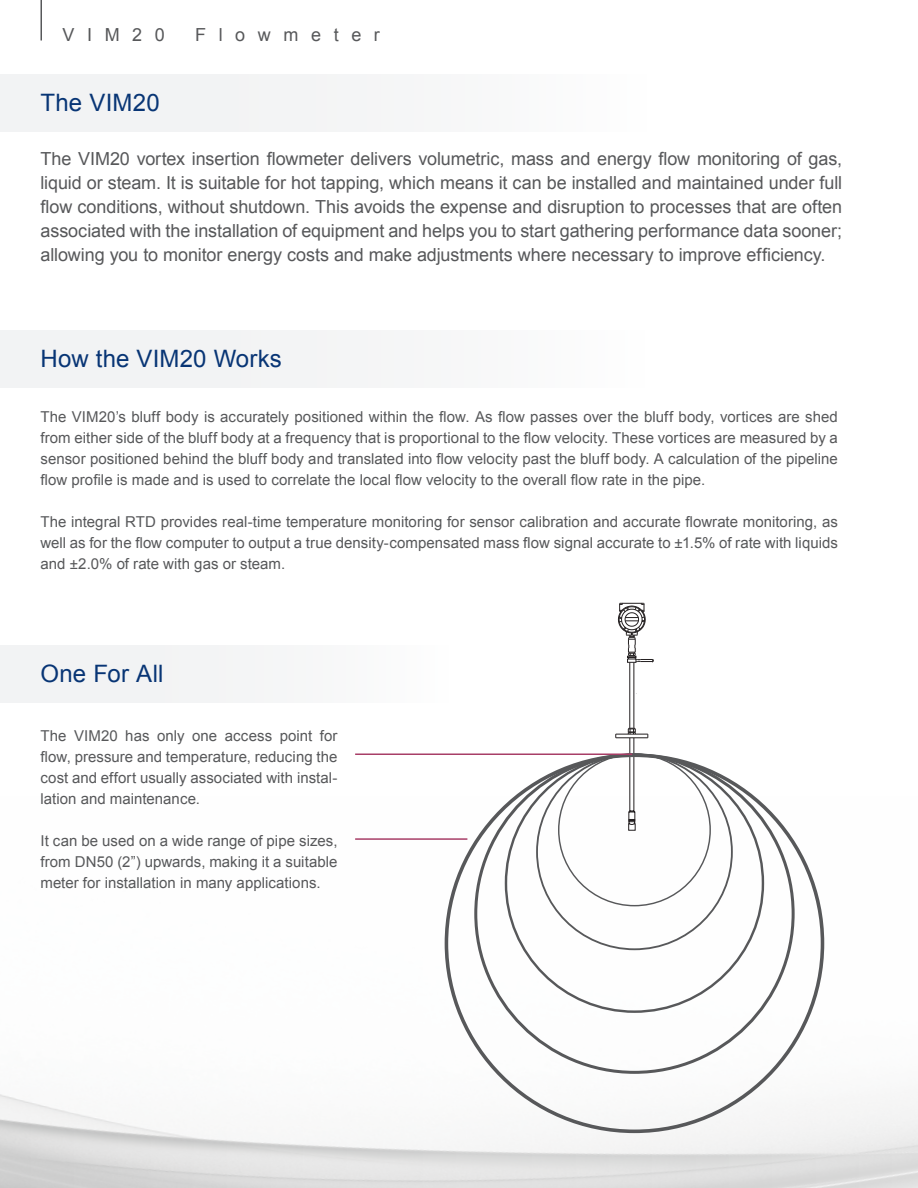
<style>
.page{position:relative;width:918px;height:1188px;background:#fff}
.page>*{position:absolute;margin:0;border:0;box-sizing:border-box;transform-origin:0 0}
.t1{font:24px "Arial";letter-spacing:.01em;color:#083575}
.t2{font:18px/24px "Arial";letter-spacing:-.005em;color:#57585a;text-align:justify}
.t3{font:18px "Arial";letter-spacing:.7em;color:#57585a}
.t4{font:15px/21px "Arial";color:#57585a;text-align:justify}
</style>
<div class="page">
<img style="left:0;top:796px;width:918px;height:392px">
<hr style="left:40px;top:0;width:2px;height:40px;background:#57585a">
<div style="left:0;top:75px;width:842px;height:57px;background:#f2f3f4"></div>
<div style="left:0;top:330px;width:838px;height:57px;background:#f2f3f4"></div>
<div style="left:0;top:645px;width:585px;height:57px;background:#f2f3f4"></div>
<hr style="left:355px;top:838px;width:112px;height:2px;background:#a83e67">
<hr style="left:616px;top:738px;width:32px;height:1px;background:#231f20">
<hr style="left:616px;top:734px;width:32px;height:1px;background:#231f20">
<hr style="left:634px;top:662px;width:1px;height:66px;background:#231f20">
<hr style="left:630px;top:662px;width:1px;height:66px;background:#231f20">
<svg style="left:618px;top:603px;width:36px;height:60px"></svg>
<svg style="left:628px;top:728px;width:8px;height:103px"></svg>
<hr style="left:355px;top:753px;width:277px;height:2px;background:#a83e67">
<p class="t2" style="left:63px;top:22px;width:104px">VIM20</p>
<p class="t3" style="left:195px;top:22px;width:186px">Flowmeter</p>
<h1 class="t1" style="left:40px;top:87px;width:121px">The VIM20</h1>
<p class="t2" style="left:40px;top:147px;width:803px">The VIM20 vortex insertion flowmeter delivers volumetric, mass and energy flow monitoring of gas, liquid or steam. It is suitable for hot tapping, which means it can be installed and maintained under full flow conditions, without shutdown. This avoids the expense and disruption to processes that are often associated with the installation of equipment and helps you to start gathering performance data sooner; allowing you to monitor energy costs and make adjustments where necessary to improve efficiency.</p>
<h1 class="t1" style="left:40px;top:343px;width:243px">How the VIM20 Works</h1>
<p class="t4" style="left:40px;top:407px;width:799px">The VIM20’s bluff body is accurately positioned within the flow. As flow passes over the bluff body, vortices are shed from either side of the bluff body at a frequency that is proportional to the flow velocity. These vortices are measured by a sensor positioned behind the bluff body and translated into flow velocity past the bluff body. A calculation of the pipeline flow profile is made and is used to correlate the local flow velocity to the overall flow rate in the pipe.</p>
<p class="t4" style="left:40px;top:512px;width:799px">The integral RTD provides real-time temperature monitoring for sensor calibration and accurate flowrate monitoring, as well as for the flow computer to output a true density-compensated mass flow signal accurate to ±1.5% of rate with liquids and ±2.0% of rate with gas or steam.</p>
<h1 class="t1" style="left:40px;top:658px;width:124px">One For All</h1>
<p class="t4" style="left:40px;top:725px;width:299px">The VIM20 has only one access point for flow, pressure and temperature, reducing the cost and effort usually associated with instal&shy;lation and maintenance.</p>
<p class="t4" style="left:40px;top:830px;width:299px">It can be used on a wide range of pipe sizes, from DN50 (2”) upwards, making it a suitable meter for installation in many applications.</p>
</div>
